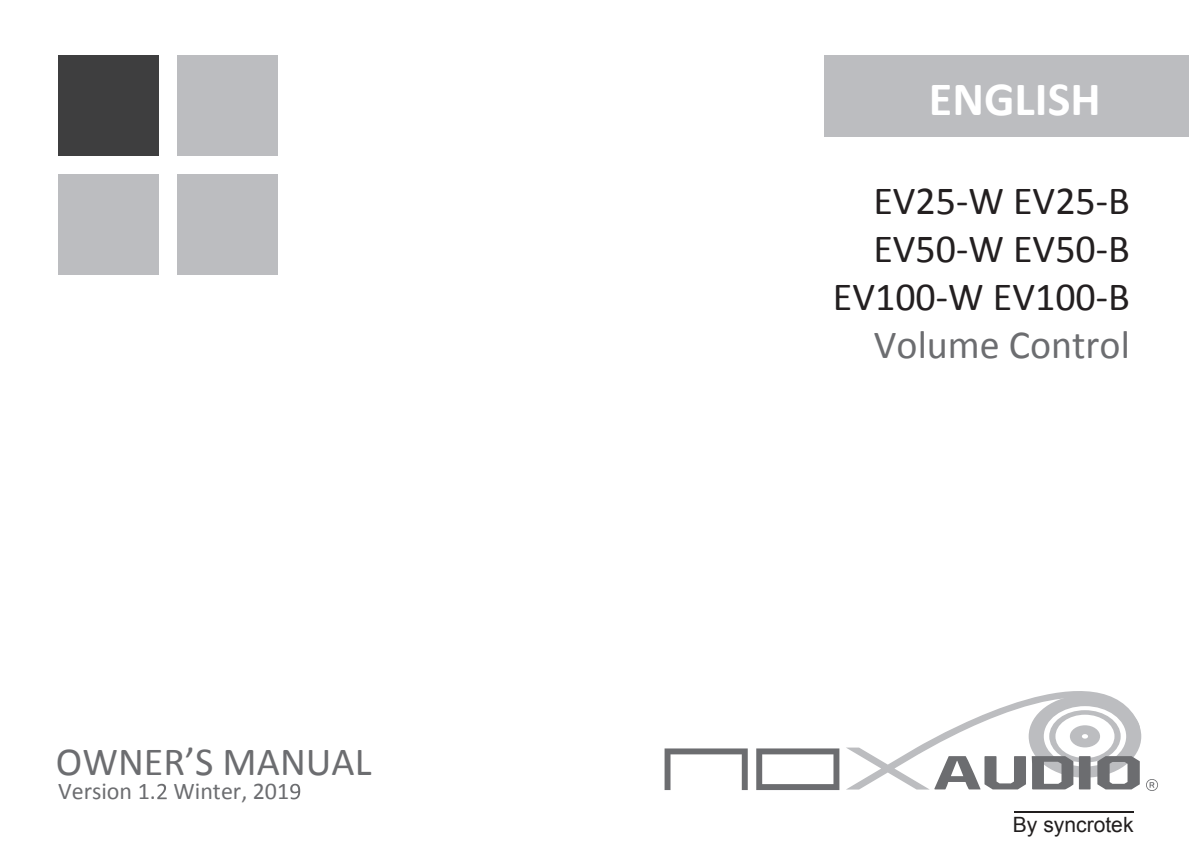
<style>
.page{position:relative;width:1191px;height:851px;background:#fff}
.page>*{position:absolute;margin:0;border:0;box-sizing:border-box;transform-origin:0 0}
.t1{font:700 48px "Calibri";color:#fff}
.t2{font:40px/48px "Calibri";color:#231f20;text-align:right}
.t3{font:40px "Calibri";color:#6c6d70}
.t4{font:24px "Calibri";color:#6c6d70}
.t5{font:21.2px "Arial";color:#211e1e}
</style>
<div class="page">
<div style="left:58px;top:55px;width:100px;height:100px;background:#3e3e3f"></div>
<div style="left:58px;top:174px;width:100px;height:100px;background:#bcbdc0"></div>
<div style="left:177px;top:55px;width:100px;height:100px;background:#bcbdc0"></div>
<div style="left:177px;top:174px;width:100px;height:100px;background:#bcbdc0"></div>
<div style="left:824px;top:56px;width:364px;height:81px;background:#bcbdc0"></div>
<svg style="left:157px;top:783px;width:10px;height:16px"></svg>
<svg style="left:290px;top:783px;width:10px;height:16px"></svg>
<svg style="left:846px;top:691px;width:260px;height:98px"></svg>
<svg style="left:664px;top:748px;width:83px;height:42px"></svg>
<svg style="left:756px;top:748px;width:83px;height:42px"></svg>
<svg style="left:934px;top:695px;width:224px;height:95px"></svg>
<hr style="left:1014px;top:811px;width:119px;height:1px;background:#211e1e">
<p class="t3" style="left:56px;top:737px;width:317px">OWNER’S MANUAL</p>
<p class="t4" style="left:58px;top:776px;width:233px">Version 1. Winter, 201</p>
<p class="t1" style="left:929px;top:69px;width:173px">ENGLISH</p>
<p class="t2" style="left:833px;top:175px;width:298px">EV25-W EV25-B<br>EV50-W EV50-B<br>EV100-W EV100-B</p>
<p class="t3" style="left:874px;top:320px;width:257px">Volume Control</p>
<p class="t5" style="left:1012px;top:810px;width:122px">By syncrotek</p>
</div>
